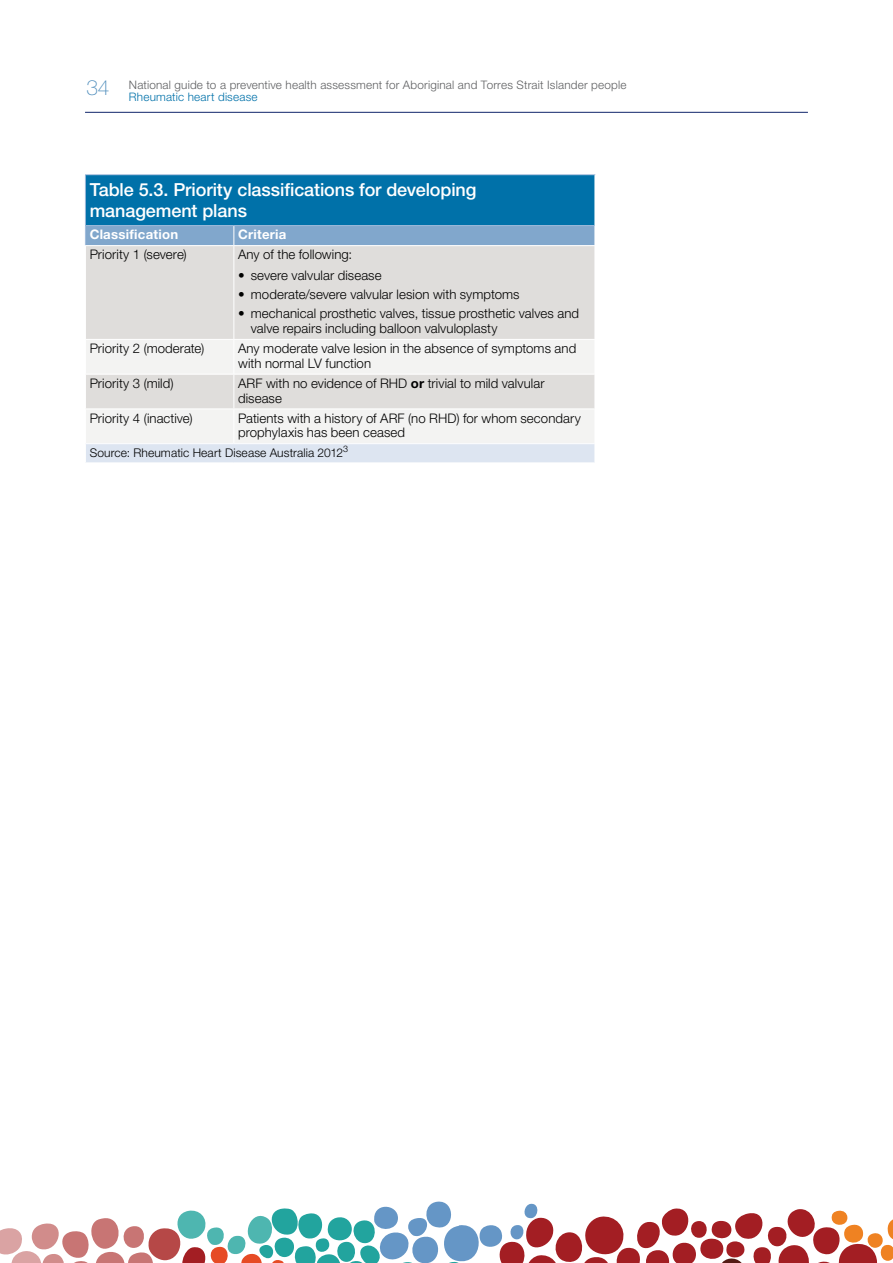
<style>
.page{position:relative;width:893px;height:1263px;background:#fff}
.page>*{position:absolute;margin:0;border:0;box-sizing:border-box;transform-origin:0 0}
.t1{font:500 18px/21px "Helvetica Neue LT Std";letter-spacing:-.005em;color:#fff}
.t2{font:300 13.2px/14.7px "Helvetica Neue LT Std";letter-spacing:.005em;color:#000}
.t3{font:700 13.2px "Helvetica Neue LT Std";letter-spacing:.02em;color:#fff}
.t4{font:300 12px "Helvetica Neue LT Std";letter-spacing:.01em;color:#000}
.t5{font:300 11.7px/12px "Helvetica Neue LT Std";letter-spacing:.015em;color:#5f6062}
.s1{font-weight:100;font-size:21px;color:#508ebc}
.s2{color:#0071a9}
.s3{font-weight:700}
</style>
<div class="page">
<hr style="left:85px;top:112px;width:723px;height:1px;background:#10256b">
<svg style="left:0;top:1201px;width:893px;height:62px"></svg>
<div style="left:85px;top:175px;width:510px;height:51px;background:#0071a9"></div>
<div style="left:86px;top:246px;width:509px;height:93px;background:#dfdddb"></div>
<svg style="left:86px;top:340px;width:509px;height:103px;fill:#f3f3f2"></svg>
<div style="left:85px;top:444px;width:510px;height:19px;background:#dde5f1"></div>
<hr style="left:233px;top:246px;width:1px;height:93px;background:#fff">
<hr style="left:233px;top:340px;width:1px;height:34px;background:#fff">
<hr style="left:233px;top:374px;width:1px;height:34px;background:#fff">
<hr style="left:233px;top:409px;width:1px;height:34px;background:#fff">
<hr style="left:85px;top:174px;width:149px;height:1px;background:#a1bcdc">
<hr style="left:85px;top:175px;width:1px;height:50px;background:#a1bcdc">
<hr style="left:234px;top:174px;width:361px;height:1px;background:#a1bcdc">
<svg style="left:85px;top:444px;width:1px;height:18px"></svg>
<hr style="left:85px;top:462px;width:149px;height:1px;background:#fff">
<hr style="left:234px;top:462px;width:361px;height:1px;background:#fff">
<hr style="left:85px;top:374px;width:149px;height:1px;background:#fff">
<hr style="left:234px;top:374px;width:361px;height:1px;background:#fff">
<hr style="left:85px;top:225px;width:149px;height:1px;background:#a1bcdc">
<hr style="left:234px;top:225px;width:361px;height:1px;background:#a1bcdc">
<div style="left:85px;top:226px;width:510px;height:19px;background:#81a7cc"></div>
<hr style="left:85px;top:408px;width:149px;height:1px;background:#fff">
<hr style="left:234px;top:408px;width:361px;height:1px;background:#fff">
<p class="t5" style="left:129px;top:78px;width:499px;text-indent:-43px"><span class="s1">34</span> National guide to a preventive health assessment for Aboriginal and Torres Strait Islander people<br><span class="s2">Rheumatic heart disease</span></p>
<h1 class="t1" style="left:90px;top:179px;width:388px">Table 5.3. Priority classifications for developing management plans</h1>
<p class="t3" style="left:90px;top:226px;width:90px">Classification</p>
<p class="t3" style="left:238px;top:226px;width:50px">Criteria</p>
<p class="t2" style="left:90px;top:247px;width:99px">Priority 1 (severe)</p>
<p class="t2" style="left:238px;top:247px;width:116px">Any of the following:</p>
<p class="t2" style="left:238px;top:268px;width:145px">• severe valvular disease</p>
<p class="t2" style="left:238px;top:287px;width:283px">• moderate/severe valvular lesion with symptoms</p>
<p class="t2" style="left:251px;top:306px;width:330px;text-indent:-13px">• mechanical prosthetic valves, tissue prosthetic valves and valve repairs including balloon valvuloplasty</p>
<p class="t2" style="left:90px;top:341px;width:116px">Priority 2 (moderate)</p>
<p class="t2" style="left:238px;top:341px;width:340px">Any moderate valve lesion in the absence of symptoms and with normal LV function</p>
<p class="t2" style="left:90px;top:375px;width:85px">Priority 3 (mild)</p>
<p class="t2" style="left:238px;top:375px;width:308px">ARF with no evidence of RHD <span class="s3">or</span> trivial to mild valvular disease</p>
<p class="t2" style="left:90px;top:410px;width:105px">Priority 4 (inactive)</p>
<p class="t2" style="left:238px;top:410px;width:344px">Patients with a history of ARF (no RHD) for whom secondary prophylaxis has been ceased</p>
<p class="t4" style="left:90px;top:445px;width:260px">Source: Rheumatic Heart Disease Australia 2012<sup>3</sup></p>
</div>
